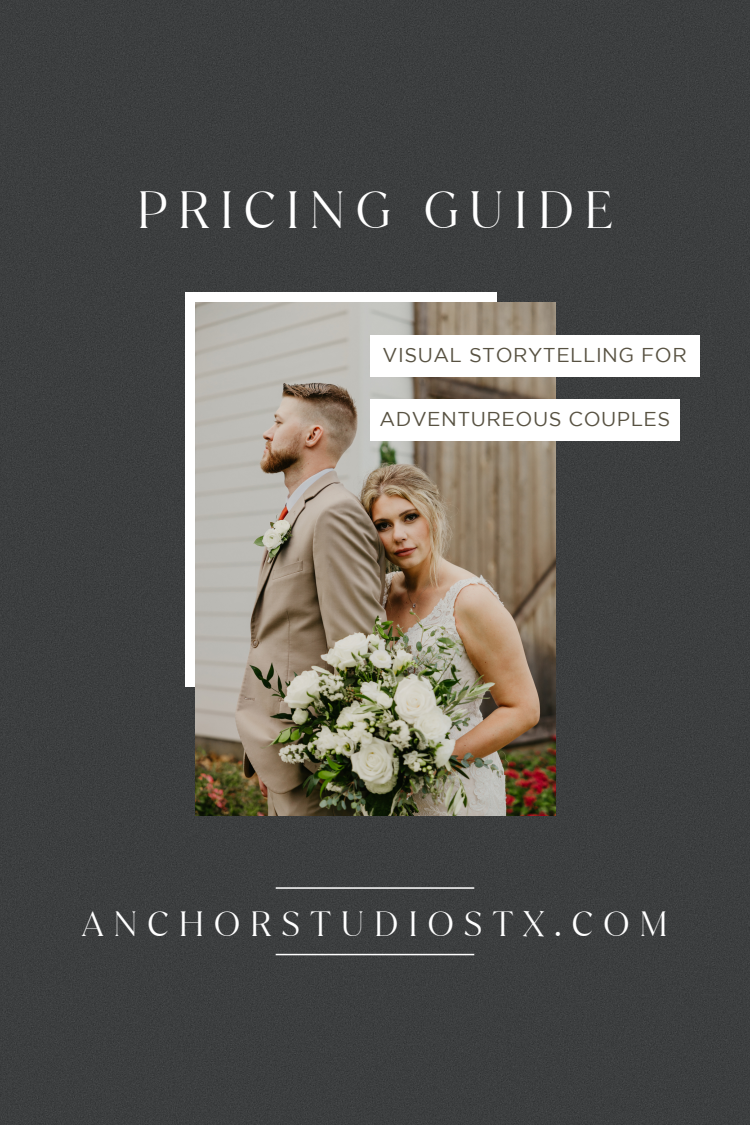
<style>
.page{position:relative;width:750px;height:1125px;background:#3c3e3f}
.page>*{position:absolute;margin:0;border:0;box-sizing:border-box;transform-origin:0 0}
.t1{font:300 50px "Juana";letter-spacing:.2em;color:#fff}
.t2{font:300 33.5px "Juana";letter-spacing:.29em;color:#fff}
.t3{font:20px "Gotham";letter-spacing:.025em;color:#585242}
</style>
<div class="page">
<div style="left:185px;top:293px;width:312px;height:394px;background:#fff"></div>
<img style="left:195px;top:303px;width:360px;height:512px">
<hr style="left:276px;top:887px;width:198px;height:2px;background:#fff">
<hr style="left:276px;top:954px;width:198px;height:1px;background:#fff">
<div style="left:370px;top:399px;width:310px;height:42px;background:#fff"></div>
<div style="left:370px;top:335px;width:329px;height:42px;background:#fff"></div>
<h1 class="t1" style="left:137px;top:177px;width:478px">PRICING GUIDE</h1>
<p class="t3" style="left:383px;top:346px;width:306px">VISUAL STORYTELLING FOR</p>
<h2 class="t3" style="left:379px;top:410px;width:292px">ADVENTUREOUS COUPLES</h2>
<p class="t2" style="left:82px;top:902px;width:587px">ANCHORSTUDIOSTX.COM</p>
</div>
